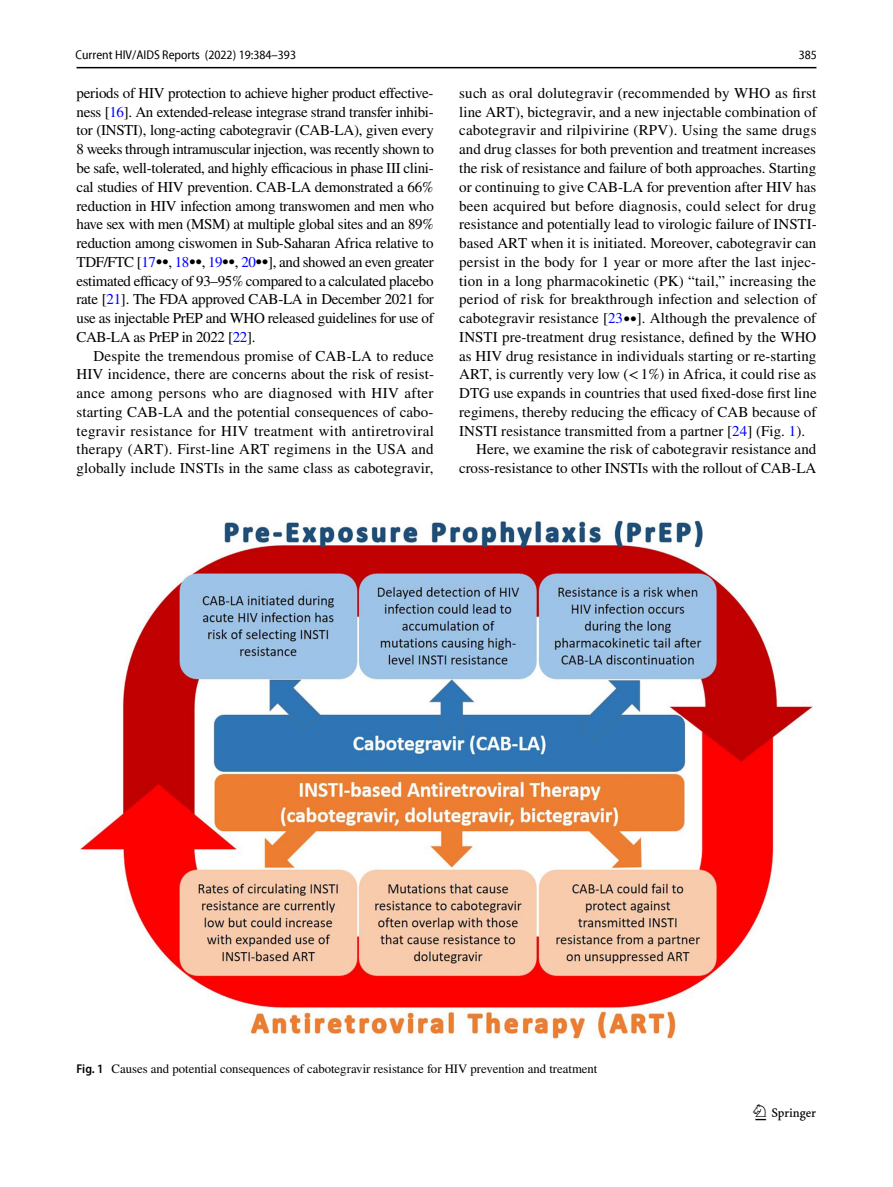
<style>
.page{position:relative;width:893px;height:1187px;background:#fff}
.page>*{position:absolute;margin:0;border:0;box-sizing:border-box;transform-origin:0 0}
.t1{font:22.5px "Springnew Regular 3";color:#000}
.t2{font:15px/18.8px "STIX";letter-spacing:.005em;color:#000;text-align:justify}
.t3{font:12.75px "STIX";color:#000}
.t4{font:semi-condensed 12.75px "Myriad Pro Unic";color:#000}
.s1{color:#00f}
.s2{font-size:12.75px}
.s3{font-family:"Myriad Pro";font-weight:600;font-stretch:semi-condensed}
</style>
<div class="page">
<hr style="left:77px;top:67px;width:739px;height:1px;background:#000">
<img style="left:81px;top:521px;width:731px;height:517px">
<p class="t4" style="left:76px;top:50px;width:222px">Current HIV/AIDS Reports (2022) 19:384–393</p>
<p class="t4" style="left:799px;top:50px;width:20px">385</p>
<p class="t2" style="left:77px;top:84px;width:359px">periods of HIV protection to achieve higher product effective&shy;ness [<span class="s1">16</span>]. An extended-release integrase strand transfer inhibi&shy;tor (INSTI), long-acting cabotegravir (CAB-LA), given every 8 weeks through intramuscular injection, was recently shown to be safe, well-tolerated, and highly efficacious in phase III clini&shy;cal studies of HIV prevention. CAB-LA demonstrated a 66% reduction in HIV infection among transwomen and men who have sex with men (MSM) at multiple global sites and an 89% reduction among ciswomen in Sub-Saharan Africa relative to TDF/FTC [<span class="s1">17</span><span class="s2">••</span>, <span class="s1">18</span><span class="s2">••</span>, <span class="s1">19</span><span class="s2">••</span>, <span class="s1">20</span><span class="s2">••</span>], and showed an even greater estimated efficacy of 93–95% compared to a calculated placebo rate [<span class="s1">21</span>]. The FDA approved CAB-LA in December 2021 for use as injectable PrEP and WHO released guidelines for use of CAB-LA as PrEP in 2022 [<span class="s1">22</span>].</p>
<p class="t2" style="left:77px;top:347px;width:359px;text-indent:17px">Despite the tremendous promise of CAB-LA to reduce HIV incidence, there are concerns about the risk of resist&shy;ance among persons who are diagnosed with HIV after starting CAB-LA and the potential consequences of cabo&shy;tegravir resistance for HIV treatment with antiretroviral therapy (ART). First-line ART regimens in the USA and globally include INSTIs in the same class as cabotegravir,</p>
<p class="t2" style="left:459px;top:84px;width:359px">such as oral dolutegravir (recommended by WHO as first</p>
<p class="t2" style="left:459px;top:103px;width:359px">line ART), bictegravir, and a new injectable combination of</p>
<p class="t2" style="left:459px;top:122px;width:359px">cabotegravir and rilpivirine (RPV). Using the same drugs</p>
<p class="t2" style="left:459px;top:141px;width:358px">and drug classes for both prevention and treatment increases</p>
<p class="t2" style="left:459px;top:159px;width:358px">the risk of resistance and failure of both approaches. Starting</p>
<p class="t2" style="left:459px;top:178px;width:359px">or continuing to give CAB-LA for prevention after HIV has</p>
<p class="t2" style="left:459px;top:197px;width:358px">been acquired but before diagnosis, could select for drug</p>
<p class="t2" style="left:459px;top:216px;width:359px">resistance and potentially lead to virologic failure of INSTI-</p>
<p class="t2" style="left:459px;top:234px;width:359px">based ART when it is initiated. Moreover, cabotegravir can</p>
<p class="t2" style="left:459px;top:253px;width:358px">persist in the body for 1 year or more after the last injec-</p>
<p class="t2" style="left:459px;top:272px;width:358px">tion in a long pharmacokinetic (PK) “tail,” increasing the</p>
<p class="t2" style="left:459px;top:291px;width:359px">period of risk for breakthrough infection and selection of</p>
<p class="t2" style="left:459px;top:309px;width:359px">cabotegravir resistance [<span class="s1">23</span><span class="s2">••</span>]. Although the prevalence of</p>
<p class="t2" style="left:459px;top:328px;width:359px">INSTI pre-treatment drug resistance, defined by the WHO</p>
<p class="t2" style="left:459px;top:347px;width:359px">as HIV drug resistance in individuals starting or re-starting</p>
<p class="t2" style="left:459px;top:366px;width:359px">ART, is currently very low (&lt;1%) in Africa, it could rise as</p>
<p class="t2" style="left:459px;top:384px;width:359px">DTG use expands in countries that used fixed-dose first line</p>
<p class="t2" style="left:459px;top:403px;width:359px">regimens, thereby reducing the efficacy of CAB because of</p>
<p class="t2" style="left:459px;top:422px;width:347px">INSTI resistance transmitted from a partner [<span class="s1">24</span>] (Fig. <span class="s1">1</span>).</p>
<p class="t2" style="left:476px;top:441px;width:342px">Here, we examine the risk of cabotegravir resistance and</p>
<p class="t2" style="left:459px;top:459px;width:359px">cross-resistance to other INSTIs with the rollout of CAB-LA</p>
<p class="t3" style="left:77px;top:1060px;width:522px"><span class="s3">Fig. 1</span> Causes and potential consequences of cabotegravir resistance for HIV prevention and treatment</p>
<h1 class="t1" style="left:755px;top:1104px;width:62px">1 3</h1>
</div>
